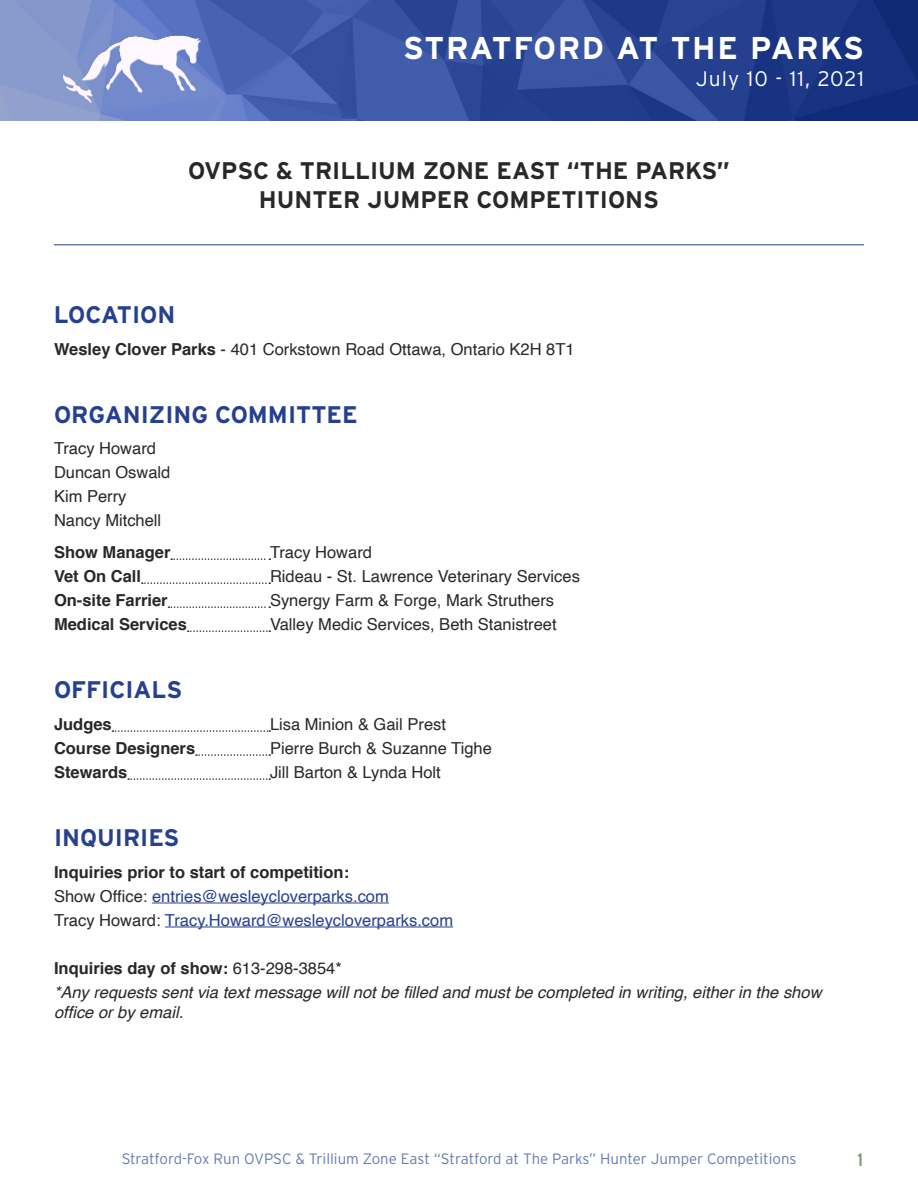
<style>
.page{position:relative;width:918px;height:1188px;background:#fff}
.page>*{position:absolute;margin:0;border:0;box-sizing:border-box;transform-origin:0 0}
.t1{font:700 31.5px "Interstate";letter-spacing:.05em;color:#fff}
.t2{font:700 24px/28.8px "Interstate";color:#282828;text-align:center}
.t3{font:700 24px "Interstate";color:#25408f}
.t4{font:300 21px "Interstate";letter-spacing:.05em;color:#fff}
.t5{font:18px "Interstate";color:#3f6238}
.t6{font:16.5px/24px "Helvetica";color:#282828}
.t7{font:italic 16.5px/24px "Helvetica";color:#282828}
.t8{font:16.5px/24px "Helvetica";color:#25408f}
.t9{font:700 16.5px "Helvetica";color:#282828}
.t10{font:300 15px "Interstate";color:#25408f}
.s1{font-weight:700}
.s2{font-weight:700;color:#282828}
.s3{color:#282828}
.s4{font-weight:700;font-style:normal}
.s5{font-style:normal}
</style>
<div class="page">
<svg style="left:0;top:0;width:918px;height:120px;background:#39529f"></svg>
<img style="left:54px;top:27px;width:156px;height:80px">
<svg style="left:171px;top:558px;width:99px;height:2px"></svg>
<svg style="left:142px;top:582px;width:128px;height:2px"></svg>
<svg style="left:168px;top:606px;width:102px;height:2px"></svg>
<svg style="left:188px;top:630px;width:82px;height:2px"></svg>
<svg style="left:113px;top:730px;width:157px;height:2px"></svg>
<svg style="left:196px;top:754px;width:74px;height:2px"></svg>
<svg style="left:128px;top:778px;width:142px;height:2px"></svg>
<hr style="left:152px;top:903px;width:237px;height:1px;background:#25408f">
<hr style="left:165px;top:927px;width:288px;height:1px;background:#25408f">
<hr style="left:54px;top:244px;width:810px;height:1px;background:#25408f">
<h1 class="t1" style="left:403px;top:31px;width:462px">STRATFORD AT THE PARKS</h1>
<p class="t4" style="left:696px;top:67px;width:170px">July 10 - 11, 2021</p>
<h2 class="t2" style="left:188px;top:156px;width:543px">OVPSC &amp; TRILLIUM ZONE EAST “THE PARKS”<br>HUNTER JUMPER COMPETITIONS</h2>
<h2 class="t3" style="left:54px;top:301px;width:123px">LOCATION</h2>
<p class="t6" style="left:54px;top:337px;width:522px"><span class="s1">Wesley Clover Parks</span> - 401 Corkstown Road Ottawa, Ontario K2H 8T1</p>
<h2 class="t3" style="left:54px;top:401px;width:305px">ORGANIZING COMMITTEE</h2>
<p class="t6" style="left:54px;top:437px;width:118px">Tracy Howard<br>Duncan Oswald<br>Kim Perry<br>Nancy Mitchell</p>
<p class="t9" style="left:54px;top:539px;width:118px">Show Manager</p>
<p class="t6" style="left:270px;top:541px;width:104px">Tracy Howard</p>
<p class="t9" style="left:54px;top:563px;width:89px">Vet On Call</p>
<p class="t6" style="left:270px;top:565px;width:311px">Rideau - St. Lawrence Veterinary Services</p>
<p class="t9" style="left:54px;top:587px;width:115px">On-site Farrier</p>
<p class="t6" style="left:270px;top:589px;width:286px">Synergy Farm &amp; Forge, Mark Struthers</p>
<p class="t9" style="left:54px;top:611px;width:134px">Medical Services</p>
<p class="t6" style="left:270px;top:613px;width:288px">Valley Medic Services, Beth Stanistreet</p>
<h2 class="t3" style="left:54px;top:676px;width:130px">OFFICIALS</h2>
<p class="t9" style="left:54px;top:711px;width:59px">Judges</p>
<p class="t6" style="left:270px;top:713px;width:178px">Lisa Minion &amp; Gail Prest</p>
<p class="t9" style="left:54px;top:735px;width:143px">Course Designers</p>
<p class="t6" style="left:270px;top:737px;width:223px">Pierre Burch &amp; Suzanne Tighe</p>
<p class="t9" style="left:54px;top:759px;width:75px">Stewards</p>
<p class="t6" style="left:270px;top:761px;width:172px">Jill Barton &amp; Lynda Holt</p>
<h2 class="t3" style="left:54px;top:824px;width:127px">INQUIRIES</h2>
<p class="t8" style="left:54px;top:860px;width:401px"><span class="s2">Inquiries prior to start of competition:<br></span><span class="s3">Show Office:</span> entries@wesleycloverparks.com<br><span class="s3">Tracy Howard:</span> Tracy.Howard@wesleycloverparks.com</p>
<p class="t7" style="left:54px;top:956px;width:769px"><span class="s4">Inquiries day of show:</span> <span class="s5">613-298-3854*<br></span>*Any requests sent via text message will not be filled and must be completed in writing, either in the show</p>
<p class="t7" style="left:54px;top:1000px;width:131px">office or by email.</p>
<p class="t10" style="left:121px;top:1150px;width:677px">Stratford-Fox Run OVPSC &amp; Trillium Zone East “Stratford at The Parks” Hunter Jumper Competitions</p>
<p class="t5" style="left:858px;top:1150px;width:8px">1</p>
</div>
